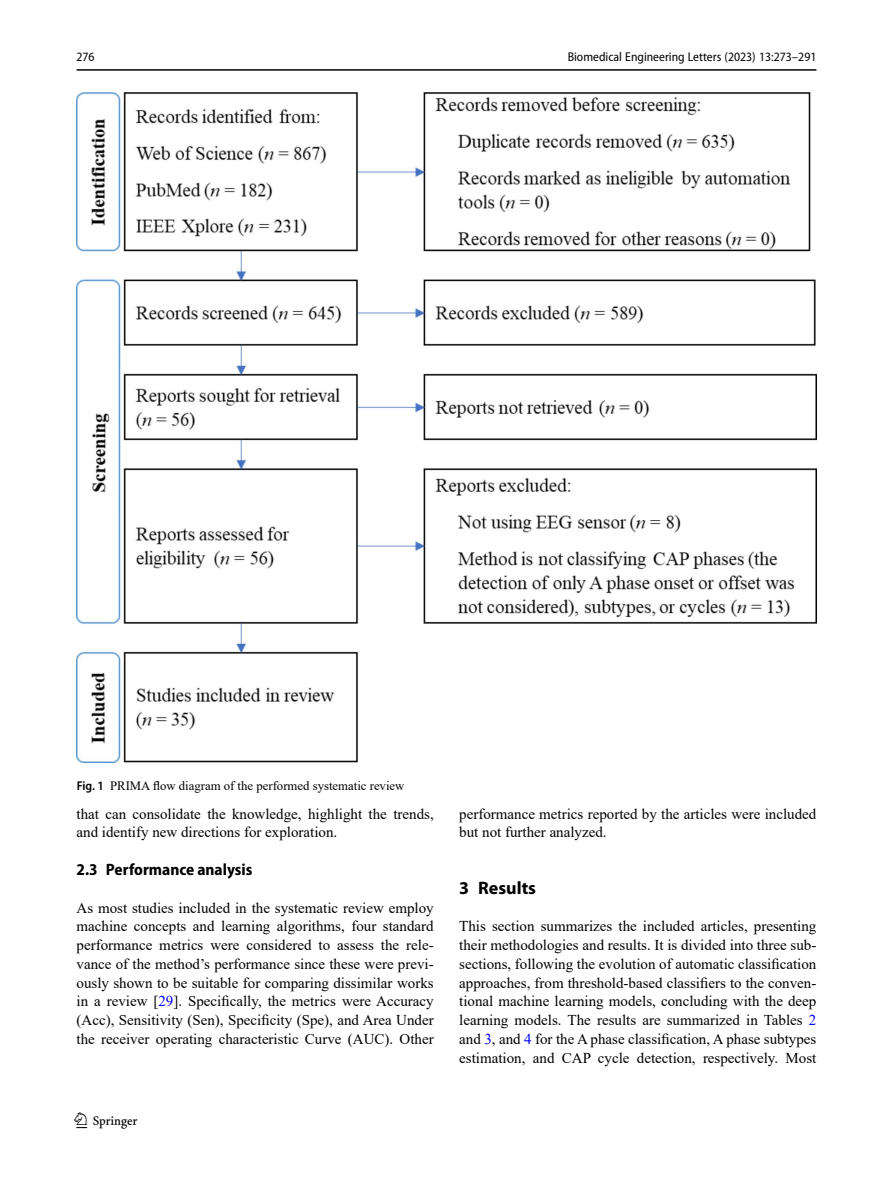
<style>
.page{position:relative;width:893px;height:1187px;background:#fff}
.page>*{position:absolute;margin:0;border:0;box-sizing:border-box;transform-origin:0 0}
.t1{font:22.5px "Springnew";color:#000}
.Head_1{font:700 18px "Myriad Pro";color:#000}
.Head_2{font:700 semi-condensed 16.5px "Myriad Pro";color:#000}
.Body_Text{font:15px/18.8px "Times New Roman";color:#000;text-align:justify}
.Body_Text_Indent{font:15px/18.8px "Times New Roman";color:#000}
.Figure_Caption{font:12.75px "Times New Roman";color:#000}
.t2{font:semi-condensed 12.75px "Myriad Pro";color:#000}
.s1{font-family:"Myriad Pro";font-weight:600;font-stretch:semi-condensed}
.s2{color:#00f}
</style>
<div class="page">
<hr style="left:77px;top:69px;width:739px;height:2px;background:#000">
<img style="left:77px;top:92px;width:740px;height:670px">
<p class="t2" style="left:77px;top:49px;width:20px">276</p>
<p class="t2" style="left:568px;top:49px;width:250px">Biomedical Engineering Letters (2023) 13:273–291</p>
<p class="Figure_Caption" style="left:77px;top:776px;width:329px"><span class="s1">Fig. 1</span> PRIMA flow diagram of the performed systematic review</p>
<p class="Body_Text_Indent" style="left:77px;top:803px;width:359px">that can consolidate the knowledge, highlight the trends, and identify new directions for exploration.</p>
<p class="Head_2" style="left:77px;top:860px;width:177px">2.3 Performance analysis</p>
<p class="Body_Text" style="left:77px;top:897px;width:359px">As most studies included in the systematic review employ machine concepts and learning algorithms, four standard performance metrics were considered to assess the rele&shy;vance of the method’s performance since these were previ&shy;ously shown to be suitable for comparing dissimilar works in a review [<span class="s2">29</span>]. Specifically, the metrics were Accuracy (Acc), Sensitivity (Sen), Specificity (Spe), and Area Under the receiver operating characteristic Curve (AUC). Other</p>
<h1 class="t1" style="left:77px;top:1107px;width:63px">1 3</h1>
<p class="Body_Text" style="left:459px;top:803px;width:359px">performance metrics reported by the articles were included but not further analyzed.</p>
<p class="Head_1" style="left:459px;top:875px;width:78px">3 Results</p>
<p class="Body_Text" style="left:459px;top:916px;width:359px">This section summarizes the included articles, presenting their methodologies and results. It is divided into three sub&shy;sections, following the evolution of automatic classification approaches, from threshold-based classifiers to the conven&shy;tional machine learning models, concluding with the deep learning models. The results are summarized in Tables <span class="s2">2 </span>and <span class="s2">3</span>, and <span class="s2">4</span> for the A phase classification, A phase subtypes estimation, and CAP cycle detection, respectively. Most</p>
</div>
